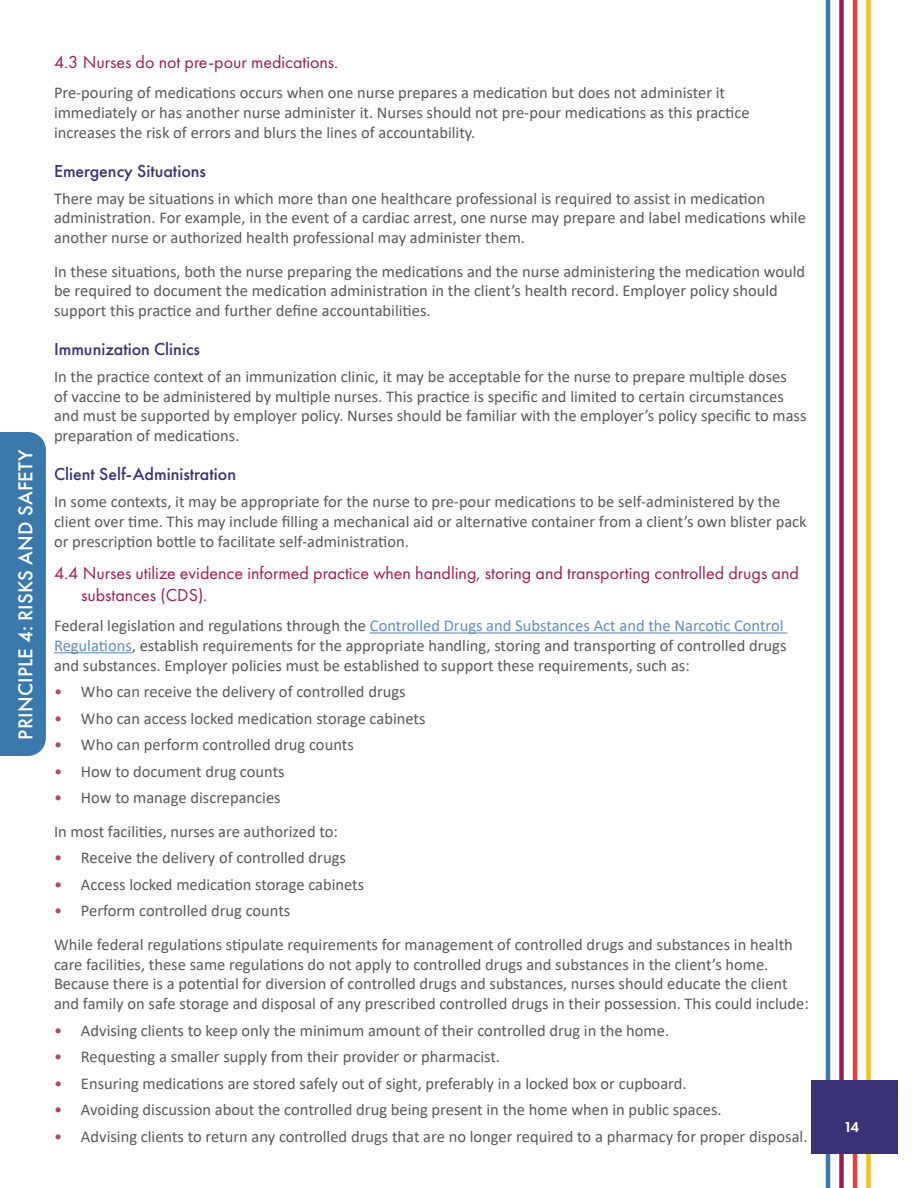
<style>
.page{position:relative;width:918px;height:1188px;background:#fff}
.page>*{position:absolute;margin:0;border:0;box-sizing:border-box;transform-origin:0 0}
.t1{font:500 21px "Futura PT";letter-spacing:.01em;color:#fff}
.t2{font:18px/21.6px "Futura PT";color:#991c55}
.t3{font:500 18px "Futura PT";color:#3a3276}
.t4{font:16.5px/19.8px "Calibri";color:#58595b}
.t5{font:600 15px "Futura PT";color:#fff}
.s1{color:#658cb9}
.s2{color:#a84c6b}
</style>
<div class="page">
<hr style="left:826px;top:0;width:4px;height:1188px;background:#3b79ac">
<div style="left:839px;top:0;width:5px;height:1188px;background:#991c55"></div>
<hr style="left:853px;top:0;width:4px;height:1188px;background:#e83e41">
<div style="left:866px;top:0;width:5px;height:1188px;background:#f6bf23"></div>
<div style="left:811px;top:1080px;width:86px;height:73px;background:#3a3276"></div>
<hr style="left:370px;top:632px;width:417px;height:2px;background:#658cb9">
<hr style="left:54px;top:652px;width:78px;height:1px;background:#658cb9">
<div style="left:0;top:432px;width:46px;height:324px;background:#3b79ac"></div>
<p class="t1" style="left:13px;top:740px;width:291px;rotate:-90deg">PRINCIPLE 4: RISKS AND SAFETY</p>
<p class="t2" style="left:54px;top:51px;width:286px">4.3 Nurses do not pre-pour medications.</p>
<p class="t4" style="left:54px;top:83px;width:697px">Pre-pouring of medications occurs when one nurse prepares a medication but does not administer it immediately or has another nurse administer it. Nurses should not pre-pour medications as this practice increases the risk of errors and blurs the lines of accountability.</p>
<p class="t3" style="left:54px;top:160px;width:154px">Emergency Situations</p>
<p class="t4" style="left:54px;top:188px;width:753px">There may be situations in which more than one healthcare professional is required to assist in medication administration. For example, in the event of a cardiac arrest, one nurse may prepare and label medications while another nurse or authorized health professional may administer them.</p>
<p class="t4" style="left:54px;top:261px;width:753px">In these situations, both the nurse preparing the medications and the nurse administering the medication would be required to document the medication administration in the client’s health record. Employer policy should support this practice and further define accountabilities.</p>
<p class="t3" style="left:54px;top:338px;width:148px">Immunization Clinics</p>
<p class="t4" style="left:54px;top:366px;width:754px">In the practice context of an immunization clinic, it may be acceptable for the nurse to prepare multiple doses<br>of vaccine to be administered by multiple nurses. This practice is specific and limited to certain circumstances and must be supported by employer policy. Nurses should be familiar with the employer’s policy specific to mass preparation of medications.</p>
<p class="t3" style="left:54px;top:464px;width:184px">Client Self-Administration</p>
<p class="t4" style="left:54px;top:491px;width:754px">In some contexts, it may be appropriate for the nurse to pre-pour medications to be self-administered by the client over time. This may include filling a mechanical aid or alternative container from a client’s own blister pack or prescription bottle to facilitate self-administration.</p>
<p class="t2" style="left:81px;top:562px;width:719px;text-indent:-27px">4.4 Nurses utilize evidence informed practice when handling, storing and transporting controlled drugs and substances (CDS).</p>
<p class="t4" style="left:54px;top:615px;width:734px">Federal legislation and regulations through the <span class="s1">Controlled Drugs and Substances Act and the Narcotic Control<br>Regulations</span>, establish requirements for the appropriate handling, storing and transporting of controlled drugs and substances. Employer policies must be established to support these requirements, such as:</p>
<p class="t4" style="left:54px;top:681px;width:353px"><span class="s2">•</span> Who can receive the delivery of controlled drugs</p>
<p class="t4" style="left:54px;top:708px;width:373px"><span class="s2">•</span> Who can access locked medication storage cabinets</p>
<p class="t4" style="left:54px;top:735px;width:301px"><span class="s2">•</span> Who can perform controlled drug counts</p>
<p class="t4" style="left:54px;top:761px;width:232px"><span class="s2">•</span> How to document drug counts</p>
<p class="t4" style="left:54px;top:781px;width:285px;line-height:33.3px"><span class="s2">•</span> How to manage discrepancies<br>In most facilities, nurses are authorized to:</p>
<p class="t4" style="left:54px;top:848px;width:293px"><span class="s2">•</span> Receive the delivery of controlled drugs</p>
<p class="t4" style="left:54px;top:874px;width:312px"><span class="s2">•</span> Access locked medication storage cabinets</p>
<p class="t4" style="left:54px;top:894px;width:740px;line-height:33.3px"><span class="s2">•</span> Perform controlled drug counts<br>While federal regulations stipulate requirements for management of controlled drugs and substances in health</p>
<p class="t4" style="left:54px;top:954px;width:756px">care facilities, these same regulations do not apply to controlled drugs and substances in the client’s home.<br>Because there is a potential for diversion of controlled drugs and substances, nurses should educate the client and family on safe storage and disposal of any prescribed controlled drugs in their possession. This could include:</p>
<p class="t4" style="left:54px;top:1020px;width:617px"><span class="s2">•</span> Advising clients to keep only the minimum amount of their controlled drug in the home.</p>
<p class="t4" style="left:54px;top:1046px;width:448px"><span class="s2">•</span> Requesting a smaller supply from their provider or pharmacist.</p>
<p class="t4" style="left:54px;top:1073px;width:634px"><span class="s2">•</span> Ensuring medications are stored safely out of sight, preferably in a locked box or cupboard.</p>
<p class="t4" style="left:54px;top:1100px;width:669px"><span class="s2">•</span> Avoiding discussion about the controlled drug being present in the home when in public spaces.</p>
<p class="t4" style="left:54px;top:1126px;width:755px"><span class="s2">•</span> Advising clients to return any controlled drugs that are no longer required to a pharmacy for proper disposal.</p>
<p class="t5" style="left:844px;top:1118px;width:17px">14</p>
</div>
